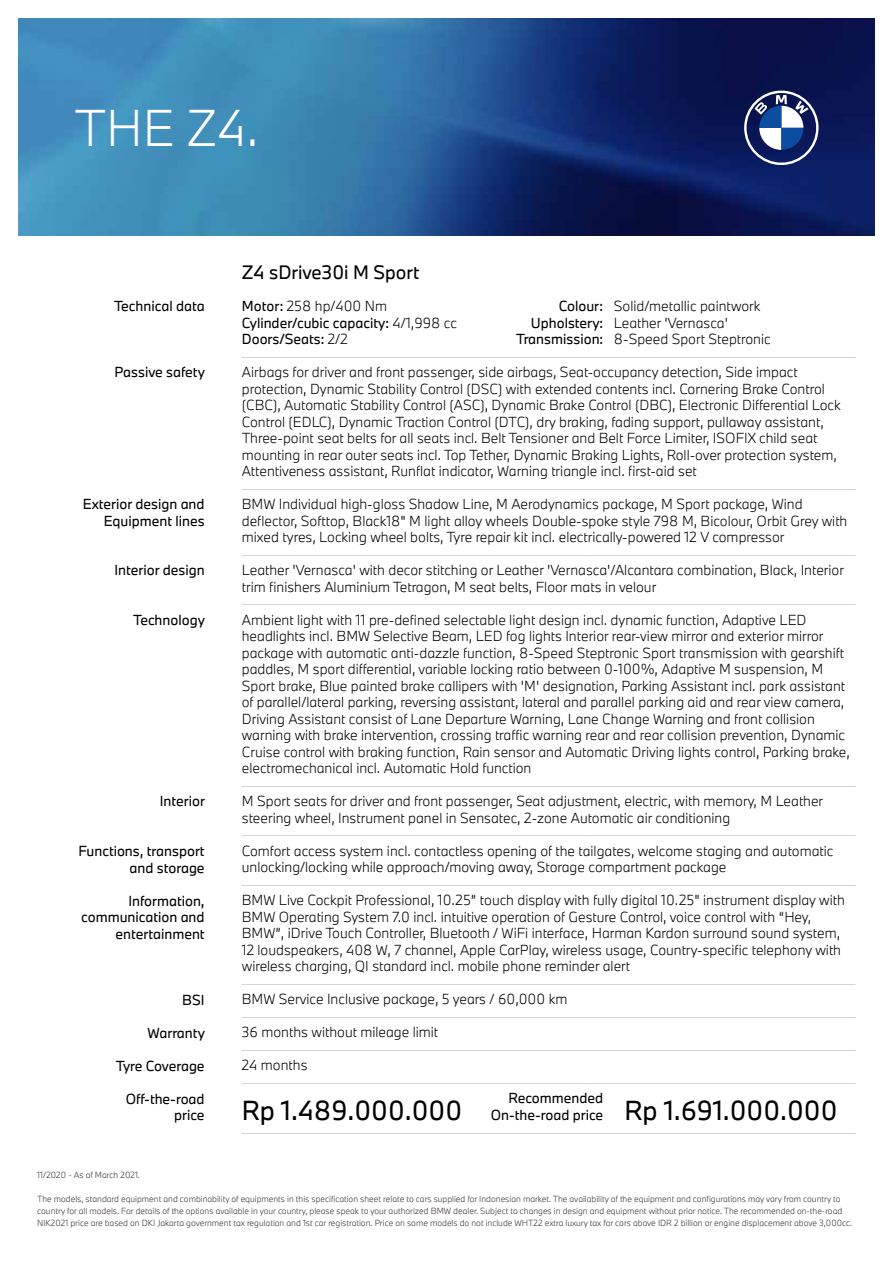
<style>
.page{position:relative;width:893px;height:1263px;background:#fff}
.page>*{position:absolute;margin:0;border:0;box-sizing:border-box;transform-origin:0 0}
.t1{font:300 48px "BMW Type Next";color:#fff}
.t2{font:25.5px "BMW Type Next";color:#000}
.t3{font:18px "BMW Type Next";color:#000}
.t4{font:300 13.5px/16.5px "BMW Type Next";color:#000}
.t5{font:100 13.5px/16.5px "BMW Type Next";color:#b3b3b3}
.t6{font:13.5px/16.5px "BMW Type Next";color:#000;text-align:right}
.t7{font:300 8.25px/12px "BMW Type Next";color:#393132}
.s1{font-weight:400}
.s2{font-weight:300}
.s3{font-weight:400;color:#000}
.s4{font-weight:300;color:#000}
.s5{font-weight:400;font-size:25.5px;color:#000}
</style>
<div class="page">
<img style="left:19px;top:19px;width:855px;height:217px">
<svg style="left:744px;top:91px;width:75px;height:74px"></svg>
<h1 class="t1" style="left:74px;top:96px;width:186px">THE Z4.</h1>
<p class="t6" style="left:114px;top:298px;width:92px">Technical data</p>
<p class="t6" style="left:115px;top:364px;width:92px">Passive safety</p>
<p class="t6" style="left:83px;top:496px;width:123px">Exterior design and<br>Equipment lines</p>
<p class="t6" style="left:115px;top:562px;width:92px">Interior design</p>
<p class="t6" style="left:133px;top:611px;width:73px">Technology</p>
<p class="t6" style="left:160px;top:793px;width:47px">Interior</p>
<p class="t6" style="left:78px;top:842px;width:128px">Functions, transport and storage</p>
<p class="t6" style="left:81px;top:892px;width:125px">Information, communication and entertainment</p>
<p class="t6" style="left:182px;top:991px;width:24px">BSI</p>
<p class="t6" style="left:148px;top:1024px;width:59px">Warranty</p>
<p class="t6" style="left:116px;top:1057px;width:90px">Tyre Coverage</p>
<p class="t6" style="left:126px;top:1090px;width:80px">Off-the-road price</p>
<h3 class="t3" style="left:242px;top:259px;width:179px">Z4 sDrive30i M Sport</h3>
<p class="t4" style="left:242px;top:298px;width:147px"><span class="s1">Motor:</span> 258 hp/400 Nm</p>
<p class="t4" style="left:559px;top:298px;width:203px"><span class="s1">Colour:</span> Solid/metallic paintwork</p>
<p class="t6" style="left:242px;top:314px;width:217px">Cylinder/cubic capacity: <span class="s2">4/1,998 cc</span></p>
<p class="t4" style="left:531px;top:314px;width:199px"><span class="s1">Upholstery:</span> Leather 'Vernasca'</p>
<p class="t6" style="left:242px;top:331px;width:107px">Doors/Seats: <span class="s2">2/2</span></p>
<p class="t5" style="left:242px;top:331px;width:615px;text-indent:274px"><span class="s3">Transmission:</span> <span class="s4">8-Speed Sport Steptronic </span>——————————————————————————————————————————————</p>
<p class="t4" style="left:242px;top:364px;width:600px">Airbags for driver and front passenger, side airbags, Seat-occupancy detection, Side impact protection, Dynamic Stability Control (DSC) with extended contents incl. Cornering Brake Control (CBC), Automatic Stability Control (ASC), Dynamic Brake Control (DBC), Electronic Differential Lock Control (EDLC), Dynamic Traction Control (DTC), dry braking, fading support, pullaway assistant, Three-point seat belts for all seats incl. Belt Tensioner and Belt Force Limiter, ISOFIX child seat mounting in rear outer seats incl. Top Tether, Dynamic Braking Lights, Roll-over protection system, Attentiveness assistant, Runflat indicator, Warning triangle incl. first-aid set</p>
<p class="t5" style="left:242px;top:479px;width:615px">——————————————————————————————————————————————</p>
<p class="t4" style="left:242px;top:496px;width:607px">BMW Individual high-gloss Shadow Line, M Aerodynamics package, M Sport package, Wind deflector, Softtop, Black18" M light alloy wheels Double-spoke style 798 M, Bicolour, Orbit Grey with mixed tyres, Locking wheel bolts, Tyre repair kit incl. electrically-powered 12 V compressor</p>
<p class="t5" style="left:242px;top:545px;width:615px">——————————————————————————————————————————————</p>
<p class="t4" style="left:242px;top:562px;width:604px">Leather 'Vernasca' with decor stitching or Leather 'Vernasca'/Alcantara combination, Black, Interior trim finishers Aluminium Tetragon, M seat belts, Floor mats in velour</p>
<p class="t5" style="left:242px;top:595px;width:615px">——————————————————————————————————————————————</p>
<p class="t4" style="left:242px;top:611px;width:610px">Ambient light with 11 pre-defined selectable light design incl. dynamic function, Adaptive LED headlights incl. BMW Selective Beam, LED fog lights Interior rear-view mirror and exterior mirror package with automatic anti-dazzle function, 8-Speed Steptronic Sport transmission with gearshift paddles, M sport differential, variable locking ratio between 0-100%, Adaptive M suspension, M Sport brake, Blue painted brake callipers with 'M' designation, Parking Assistant incl. park assistant of parallel/lateral parking, reversing assistant, lateral and parallel parking aid and rear view camera, Driving Assistant consist of Lane Departure Warning, Lane Change Warning and front collision warning with brake intervention, crossing traffic warning rear and rear collision prevention, Dynamic Cruise control with braking function, Rain sensor and Automatic Driving lights control, Parking brake, electromechanical incl. Automatic Hold function</p>
<p class="t5" style="left:242px;top:776px;width:615px">——————————————————————————————————————————————</p>
<p class="t4" style="left:242px;top:793px;width:583px">M Sport seats for driver and front passenger, Seat adjustment, electric, with memory, M Leather steering wheel, Instrument panel in Sensatec, 2-zone Automatic air conditioning</p>
<p class="t5" style="left:242px;top:826px;width:615px">——————————————————————————————————————————————</p>
<p class="t4" style="left:242px;top:842px;width:593px">Comfort access system incl. contactless opening of the tailgates, welcome staging and automatic unlocking/locking while approach/moving away, Storage compartment package</p>
<p class="t5" style="left:242px;top:875px;width:615px">——————————————————————————————————————————————</p>
<p class="t4" style="left:242px;top:892px;width:605px">BMW Live Cockpit Professional, 10.25” touch display with fully digital 10.25" instrument display with BMW Operating System 7.0 incl. intuitive operation of Gesture Control, voice control with “Hey, BMW”, iDrive Touch Controller, Bluetooth / WiFi interface, Harman Kardon surround sound system, 12 loudspeakers, 408 W, 7 channel, Apple CarPlay, wireless usage, Country-specific telephony with wireless charging, QI standard incl. mobile phone reminder alert</p>
<p class="t5" style="left:242px;top:974px;width:615px">——————————————————————————————————————————————</p>
<p class="t4" style="left:242px;top:991px;width:327px">BMW Service Inclusive package, 5 years / 60,000 km</p>
<p class="t5" style="left:242px;top:1007px;width:615px">——————————————————————————————————————————————</p>
<p class="t4" style="left:242px;top:1024px;width:198px">36 months without mileage limit</p>
<p class="t5" style="left:242px;top:1040px;width:615px">——————————————————————————————————————————————</p>
<p class="t4" style="left:242px;top:1057px;width:67px">24 months</p>
<p class="t5" style="left:242px;top:1073px;width:615px">——————————————————————————————————————————————</p>
<p class="t6" style="left:509px;top:1090px;width:96px">Recommended</p>
<h2 class="t2" style="left:242px;top:1093px;width:222px">Rp 1.489.000.000</h2>
<p class="t5" style="left:242px;top:1106px;width:615px;text-indent:249px"><span class="s3">On-the-road price</span> <span class="s5">Rp 1.691.000.000 </span>——————————————————————————————————————————————</p>
<p class="t7" style="left:37px;top:1168px;width:104px">11/2020 - As of March 2021.</p>
<p class="t7" style="left:37px;top:1192px;width:816px">The models, standard equipment and combinability of equipments in this specification sheet relate to cars supplied for Indonesian market. The availability of the equipment and configurations may vary from country to country for all models. For details of the options available in your country, please speak to your authorized BMW dealer. Subject to changes in design and equipment without prior notice. The recommended on-the-road<br>NIK2021 price are based on DKI Jakarta government tax regulation and 1st car registration. Price on some models do not include WHT22 extra luxury tax for cars above IDR 2 billion or engine displacement above 3,000cc.</p>
</div>
